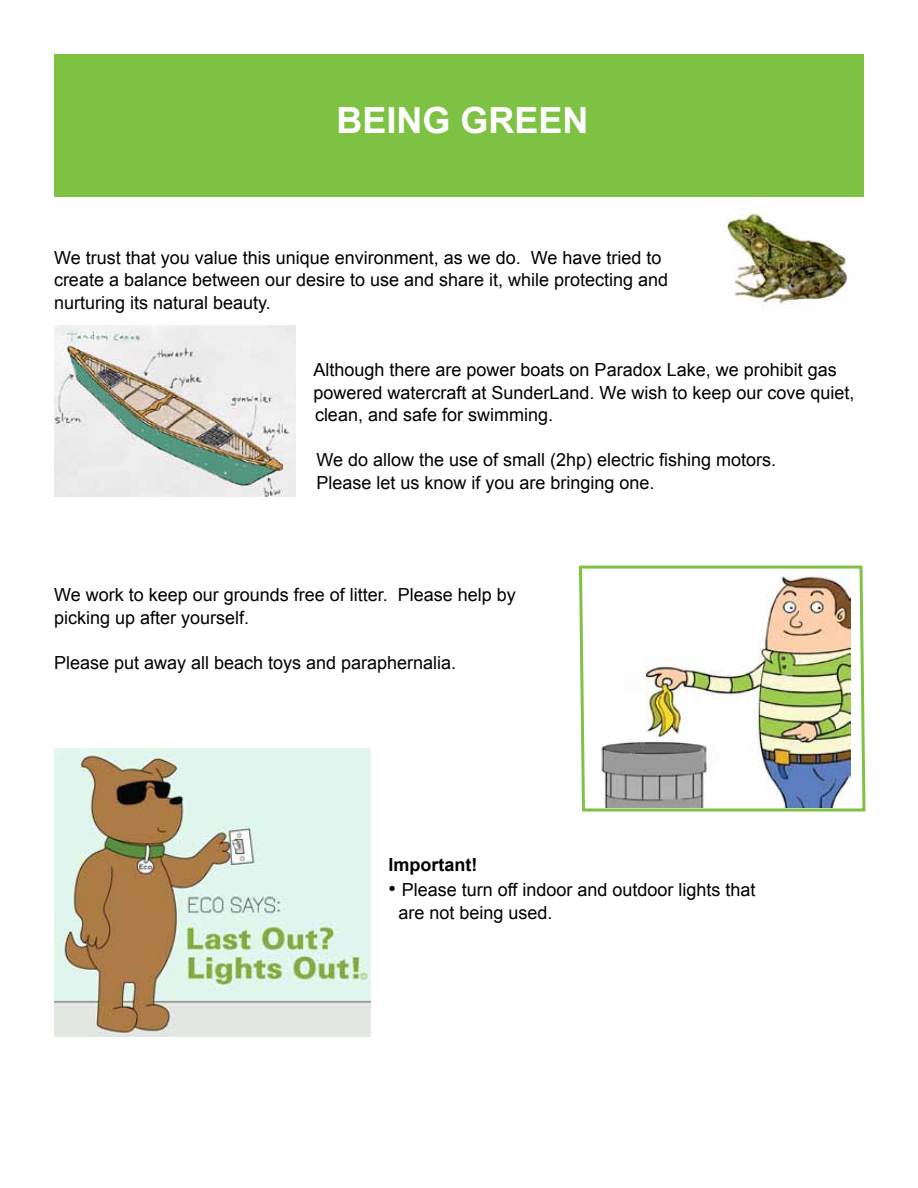
<style>
.page{position:relative;width:918px;height:1188px;background:#fff}
.page>*{position:absolute;margin:0;border:0;box-sizing:border-box;transform-origin:0 0}
.t1{font:700 36px "Arial";color:#fff}
.t2{font:18px/22.5px "Arial";color:#000}
.t3{font:700 18px "Arial";color:#000}
.s1{font-size:21px}
</style>
<div class="page">
<div style="left:54px;top:54px;width:810px;height:142px;background:#7dc242"></div>
<img style="left:579px;top:565px;width:287px;height:247px">
<img style="left:54px;top:326px;width:242px;height:170px">
<img style="left:54px;top:748px;width:316px;height:288px">
<img style="left:725px;top:209px;width:123px;height:99px">
<h1 class="t1" style="left:336px;top:96px;width:254px">BEING GREEN</h1>
<p class="t2" style="left:54px;top:246px;width:616px">We trust that you value this unique environment, as we do. We have tried to create a balance between our desire to use and share it, while protecting and nurturing its natural beauty.</p>
<p class="t2" style="left:314px;top:359px;width:542px">Although there are power boats on Paradox Lake, we prohibit gas powered watercraft at SunderLand. We wish to keep our cove quiet, clean, and safe for swimming.</p>
<p class="t2" style="left:316px;top:449px;width:461px">We do allow the use of small (2hp) electric fishing motors.<br>Please let us know if you are bringing one.</p>
<p class="t2" style="left:54px;top:584px;width:463px">We work to keep our grounds free of litter. Please help by picking up after yourself.</p>
<p class="t2" style="left:54px;top:651px;width:404px">Please put away all beach toys and paraphernalia.</p>
<p class="t3" style="left:388px;top:853px;width:90px">Important!</p>
<p class="t2" style="left:399px;top:879px;width:359px;text-indent:-10px"><span class="s1">•</span> Please turn off indoor and outdoor lights that are not being used.</p>
</div>
